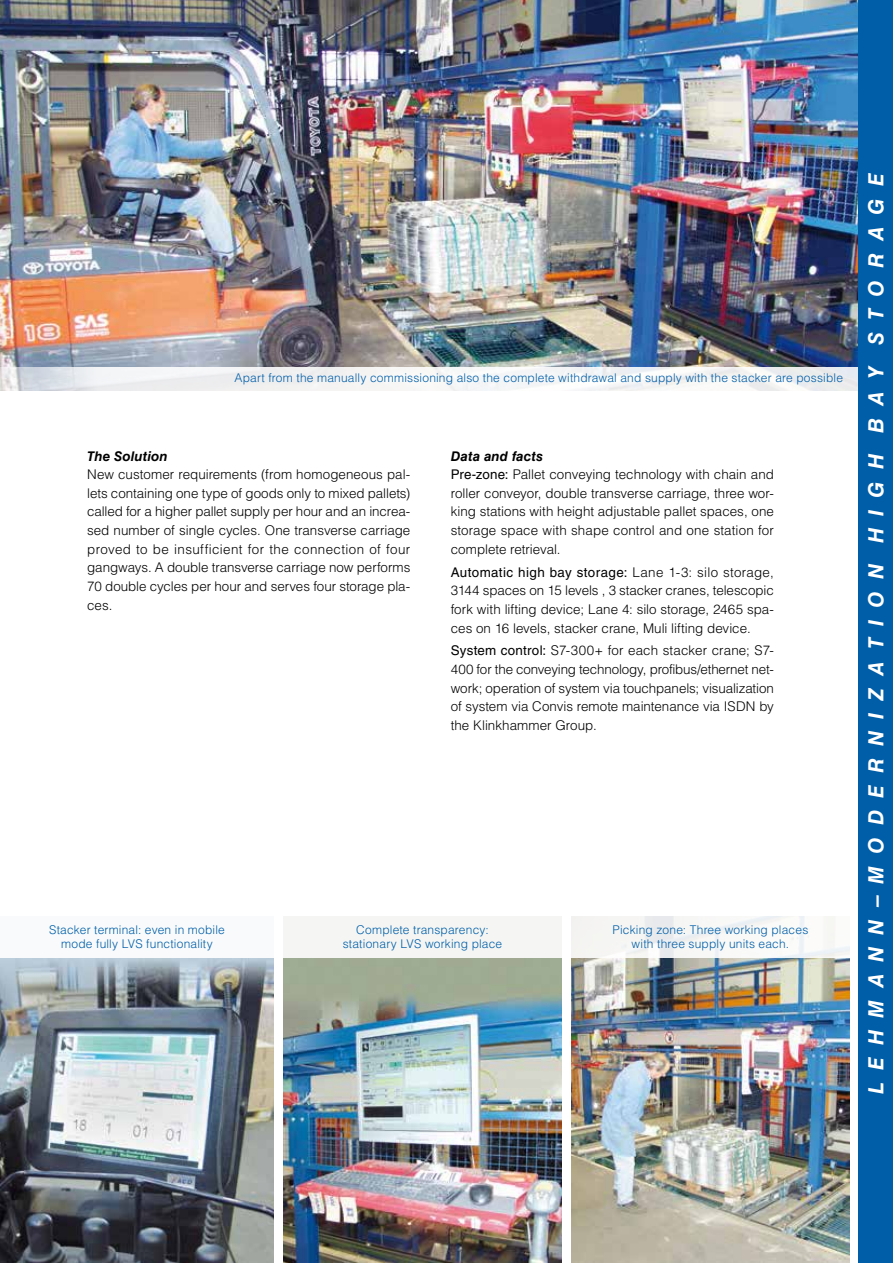
<style>
.page{position:relative;width:893px;height:1263px;background:#fff}
.page>*{position:absolute;margin:0;border:0;box-sizing:border-box;transform-origin:0 0}
.t1{font:italic 700 21px "Helvetica LT Std";letter-spacing:.575em;color:#fff}
.t2{font:300 13.35px/18.6px "Helvetica LT Std";color:#000;text-align:justify}
.t3{font:italic 700 13.35px "Helvetica LT Std";letter-spacing:.01em;color:#000}
.t4{font:300 12px/14.4px "Helvetica LT Std";letter-spacing:.015em;color:#005ea8;text-align:center}
.s1{font-weight:700;font-style:italic}
.s2{font-weight:400}
</style>
<div class="page">
<img style="left:0;top:0;width:859px;height:367px">
<img style="left:0;top:958px;width:274px;height:305px">
<svg style="left:0;top:367px;width:859px;height:25px;fill:#f3f3f4"></svg>
<img style="left:571px;top:958px;width:278px;height:305px">
<img style="left:283px;top:958px;width:279px;height:305px">
<div style="left:859px;top:0;width:34px;height:1263px;background:#005ea8"></div>
<div style="left:0;top:915px;width:855px;height:43px;background:#f6f6f5"></div>
<p class="t4" style="left:234px;top:371px;width:610px">Apart from the manually commissioning also the complete withdrawal and supply with the stacker are possible</p>
<p class="t3" style="left:87px;top:448px;width:82px">The Solution</p>
<p class="t2" style="left:87px;top:465px;width:325px">New customer requirements (from homogeneous pal&shy;lets containing one type of goods only to mixed pallets) called for a higher pallet supply per hour and an increa&shy;sed number of single cycles. One transverse carriage proved to be insufficient for the connection of four gangways. A double transverse carriage now performs 70 double cycles per hour and serves four storage pla&shy;ces.</p>
<p class="t2" style="left:451px;top:446px;width:325px;text-align:left"><span class="s1">Data and facts<br></span><span class="s2">Pre-zone:</span> Pallet conveying technology with chain and roller conveyor, double transverse carriage, three wor&shy;king stations with height adjustable pallet spaces, one storage space with shape control and one station for complete retrieval.</p>
<p class="t2" style="left:451px;top:562px;width:325px"><span class="s2">Automatic high bay storage:</span> Lane 1-3: silo storage, 3144 spaces on 15 levels , 3 stacker cranes, telescopic fork with lifting device; Lane 4: silo storage, 2465 spa&shy;ces on 16 levels, stacker crane, Muli lifting device.</p>
<p class="t2" style="left:451px;top:641px;width:325px"><span class="s2">System control:</span> S7-300+ for each stacker crane; S7- 400 for the conveying technology, profibus/ethernet net&shy;work; operation of system via touchpanels; visualization of system via Convis remote maintenance via ISDN by the Klinkhammer Group.</p>
<p class="t4" style="left:49px;top:922px;width:177px">Stacker terminal: even in mobile mode fully LVS functionality</p>
<p class="t4" style="left:612px;top:922px;width:197px">Picking zone: Three working places with three supply units each.</p>
<p class="t4" style="left:343px;top:922px;width:161px">Complete transparency: stationary LVS working place</p>
<h1 class="t1" style="left:863px;top:1094px;width:922px;rotate:-90deg">LEHMANN–MODERNIZATION HIGH BAY STORAGE</h1>
</div>
